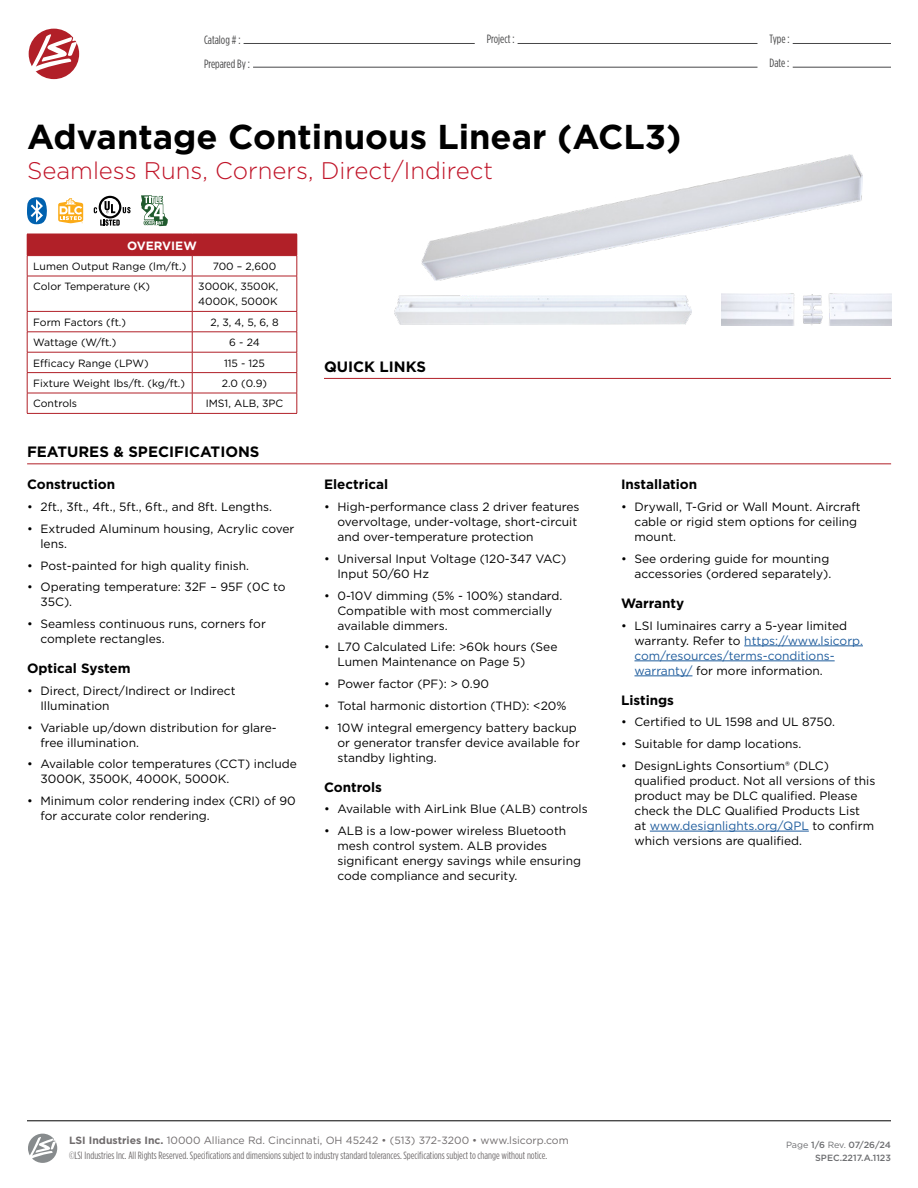
<style>
.page{position:relative;width:918px;height:1188px;background:#fff}
.page>*{position:absolute;margin:0;border:0;box-sizing:border-box;transform-origin:0 0}
.t1{font:700 34.5px "Gotham";color:#000}
.t2{font:300 24px "Gotham";color:#c01327}
.t3{font:700 15px "Gotham";color:#000}
.t4{font:700 13.5px "Gotham";color:#000}
.t5{font:12px/15px "Gotham";color:#000}
.t6{font:12px "Gotham Condensed";color:#474748}
.t7{font:700 12px "Gotham";color:#fff}
.t8{font:10.5px/15px "Gotham";color:#000}
.t9{font:10.5px "Gotham Condensed";color:#706c6d}
.t10{font:10.5px "Gotham";color:#706c6d}
.t11{font:500 9px "Gotham";color:#6d6e71}
.s1{color:#215e9e}
.s2{font-weight:700}
.s3{font-weight:400}
</style>
<div class="page">
<svg style="left:28px;top:1134px;width:29px;height:29px"></svg>
<hr style="left:27px;top:1121px;width:864px;height:1px;background:#000">
<div style="left:29px;top:29px;width:50px;height:50px;background:#b11f28;border-radius:50%"></div>
<svg style="left:31px;top:34px;width:46px;height:38px"></svg>
<hr style="left:793px;top:43px;width:98px;height:1px;background:#474748">
<hr style="left:244px;top:43px;width:231px;height:1px;background:#474748">
<hr style="left:518px;top:43px;width:239px;height:1px;background:#474748">
<hr style="left:793px;top:67px;width:98px;height:1px;background:#474748">
<hr style="left:253px;top:67px;width:505px;height:1px;background:#474748">
<hr style="left:744px;top:646px;width:119px;height:1px;background:#215e9e">
<hr style="left:634px;top:661px;width:201px;height:1px;background:#215e9e">
<hr style="left:634px;top:676px;width:58px;height:1px;background:#215e9e">
<hr style="left:650px;top:831px;width:159px;height:1px;background:#215e9e">
<svg style="left:58px;top:198px;width:25px;height:25px"></svg>
<svg style="left:27px;top:197px;width:20px;height:27px"></svg>
<svg style="left:141px;top:195px;width:27px;height:31px"></svg>
<svg style="left:99px;top:196px;width:22px;height:23px"></svg>
<svg style="left:101px;top:198px;width:18px;height:18px"></svg>
<svg style="left:94px;top:207px;width:3px;height:6px"></svg>
<svg style="left:105px;top:201px;width:10px;height:12px"></svg>
<svg style="left:123px;top:207px;width:8px;height:6px"></svg>
<svg style="left:100px;top:219px;width:20px;height:7px"></svg>
<svg style="left:27px;top:234px;width:271px;height:179px"></svg>
<hr style="left:27px;top:413px;width:165px;height:1px;background:#b12028">
<hr style="left:192px;top:413px;width:105px;height:1px;background:#b12028">
<hr style="left:324px;top:378px;width:567px;height:1px;background:#b12028">
<hr style="left:27px;top:464px;width:864px;height:1px;background:#b12028">
<img style="left:422px;top:155px;width:441px;height:125px">
<img style="left:394px;top:295px;width:297px;height:29px">
<img style="left:721px;top:294px;width:170px;height:32px">
<p class="t6" style="left:204px;top:33px;width:38px">Catalog # :</p>
<p class="t6" style="left:487px;top:32px;width:29px">Project :</p>
<p class="t6" style="left:770px;top:32px;width:22px">Type :</p>
<p class="t6" style="left:204px;top:57px;width:48px">Prepared By :</p>
<p class="t6" style="left:770px;top:56px;width:21px">Date :</p>
<h1 class="t1" style="left:27px;top:114px;width:656px">Advantage Continuous Linear (ACL3)</h1>
<h2 class="t2" style="left:27px;top:155px;width:468px">Seamless Runs, Corners, Direct/Indirect</h2>
<p class="t7" style="left:127px;top:237px;width:71px">OVERVIEW</p>
<p class="t8" style="left:33px;top:259px;width:155px">Lumen Output Range (lm/ft.)</p>
<p class="t8" style="left:213px;top:259px;width:65px">700 – 2,600</p>
<p class="t8" style="left:33px;top:279px;width:118px">Color Temperature (K)</p>
<p class="t8" style="left:198px;top:279px;width:82px">3000K, 3500K,<br>4000K, 5000K</p>
<p class="t8" style="left:33px;top:314px;width:94px">Form Factors (ft.)</p>
<p class="t8" style="left:210px;top:314px;width:70px">2, 3, 4, 5, 6, 8</p>
<p class="t8" style="left:33px;top:335px;width:85px">Wattage (W/ft.)</p>
<p class="t8" style="left:229px;top:335px;width:32px">6 - 24</p>
<p class="t8" style="left:33px;top:355px;width:117px">Efficacy Range (LPW)</p>
<p class="t8" style="left:224px;top:355px;width:43px">115 - 125</p>
<p class="t8" style="left:33px;top:376px;width:153px">Fixture Weight lbs/ft. (kg/ft.)</p>
<p class="t8" style="left:222px;top:376px;width:47px">2.0 (0.9)</p>
<p class="t8" style="left:33px;top:396px;width:45px">Controls</p>
<p class="t8" style="left:206px;top:396px;width:79px">IMS1, ALB, 3PC</p>
<p class="t3" style="left:27px;top:442px;width:234px">FEATURES &amp; SPECIFICATIONS</p>
<p class="t4" style="left:27px;top:476px;width:90px">Construction</p>
<p class="t5" style="left:27px;top:499px;width:246px">• 2ft., 3ft., 4ft., 5ft., 6ft., and 8ft. Lengths.</p>
<p class="t5" style="left:41px;top:521px;width:256px;text-indent:-14px">• Extruded Aluminum housing, Acrylic cover lens.</p>
<p class="t5" style="left:27px;top:558px;width:224px">• Post-painted for high quality finish.</p>
<p class="t5" style="left:40px;top:579px;width:247px;text-indent:-14px">• Operating temperature: 32F – 95F (0C to<br>35C).</p>
<p class="t5" style="left:40px;top:616px;width:227px;text-indent:-14px">• Seamless continuous runs, corners for complete rectangles.</p>
<p class="t4" style="left:27px;top:659px;width:105px">Optical System</p>
<p class="t5" style="left:40px;top:683px;width:197px;text-indent:-14px">• Direct, Direct/Indirect or Indirect<br>Illumination</p>
<p class="t5" style="left:40px;top:720px;width:238px;text-indent:-14px">• Variable up/down distribution for glare&shy;free illumination.</p>
<p class="t5" style="left:40px;top:756px;width:258px;text-indent:-14px">• Available color temperatures (CCT) include<br>3000K, 3500K, 4000K, 5000K.</p>
<p class="t5" style="left:40px;top:793px;width:257px;text-indent:-14px">• Minimum color rendering index (CRI) of 90 for accurate color rendering.</p>
<p class="t3" style="left:324px;top:357px;width:104px">QUICK LINKS</p>
<p class="t4" style="left:324px;top:476px;width:66px">Electrical</p>
<p class="t5" style="left:338px;top:499px;width:244px;text-indent:-14px">• High-performance class 2 driver features overvoltage, under-voltage, short-circuit and over-temperature protection</p>
<p class="t5" style="left:338px;top:551px;width:230px;text-indent:-14px">• Universal Input Voltage (120-347 VAC)<br>Input 50/60 Hz</p>
<p class="t5" style="left:338px;top:588px;width:226px;text-indent:-14px">• 0-10V dimming (5% - 100%) standard.<br>Compatible with most commercially available dimmers.</p>
<p class="t5" style="left:338px;top:639px;width:221px;text-indent:-14px">• L70 Calculated Life: &gt;60k hours (See<br>Lumen Maintenance on Page 5)</p>
<p class="t5" style="left:324px;top:676px;width:167px">• Power factor (PF): &gt; 0.90</p>
<p class="t5" style="left:324px;top:698px;width:244px">• Total harmonic distortion (THD): &lt;20%</p>
<p class="t5" style="left:338px;top:720px;width:244px;text-indent:-14px">• 10W integral emergency battery backup or generator transfer device available for standby lighting.</p>
<p class="t4" style="left:324px;top:778px;width:60px">Controls</p>
<p class="t5" style="left:324px;top:801px;width:265px">• Available with AirLink Blue (ALB) controls</p>
<p class="t5" style="left:338px;top:823px;width:245px;text-indent:-14px">• ALB is a low-power wireless Bluetooth mesh control system. ALB provides significant energy savings while ensuring code compliance and security.</p>
<p class="t4" style="left:621px;top:476px;width:78px">Installation</p>
<p class="t5" style="left:634px;top:499px;width:228px;text-indent:-14px">• Drywall, T-Grid or Wall Mount. Aircraft cable or rigid stem options for ceiling mount.</p>
<p class="t5" style="left:621px;top:551px;width:212px;text-align:right">• See ordering guide for mounting accessories (ordered separately).</p>
<p class="t4" style="left:621px;top:594px;width:65px">Warranty</p>
<p class="t5" style="left:634px;top:618px;width:230px;text-indent:-14px">• LSI luminaires carry a 5-year limited warranty. Refer to <span class="s1">https://www.lsicorp. com/resources/terms-conditions&shy;warranty/</span> for more information.</p>
<p class="t4" style="left:621px;top:691px;width:55px">Listings</p>
<p class="t5" style="left:621px;top:714px;width:216px">• Certified to UL 1598 and UL 8750.</p>
<p class="t5" style="left:621px;top:736px;width:182px">• Suitable for damp locations.</p>
<p class="t5" style="left:634px;top:758px;width:242px;text-indent:-14px">• DesignLights Consortium® (DLC) qualified product. Not all versions of this product may be DLC qualified. Please check the DLC Qualified Products List<br>at <span class="s1">www.designlights.org/QPL</span> to confirm which versions are qualified.</p>
<p class="t10" style="left:69px;top:1134px;width:501px"><span class="s2">LSI Industries Inc.</span> 10000 Alliance Rd. Cincinnati, OH 45242 • (513) 372-3200 • www.lsicorp.com</p>
<p class="t9" style="left:69px;top:1150px;width:480px">©LSI Industries Inc. All Rights Reserved. Specifications and dimensions subject to industry standard tolerances. Specifications subject to change without notice.</p>
<p class="t11" style="left:786px;top:1138px;width:106px"><span class="s3">Page</span> 1/6 <span class="s3">Rev.</span> 07/26/24</p>
<p class="t11" style="left:815px;top:1152px;width:77px">SPEC.2217.A.1123</p>
</div>
